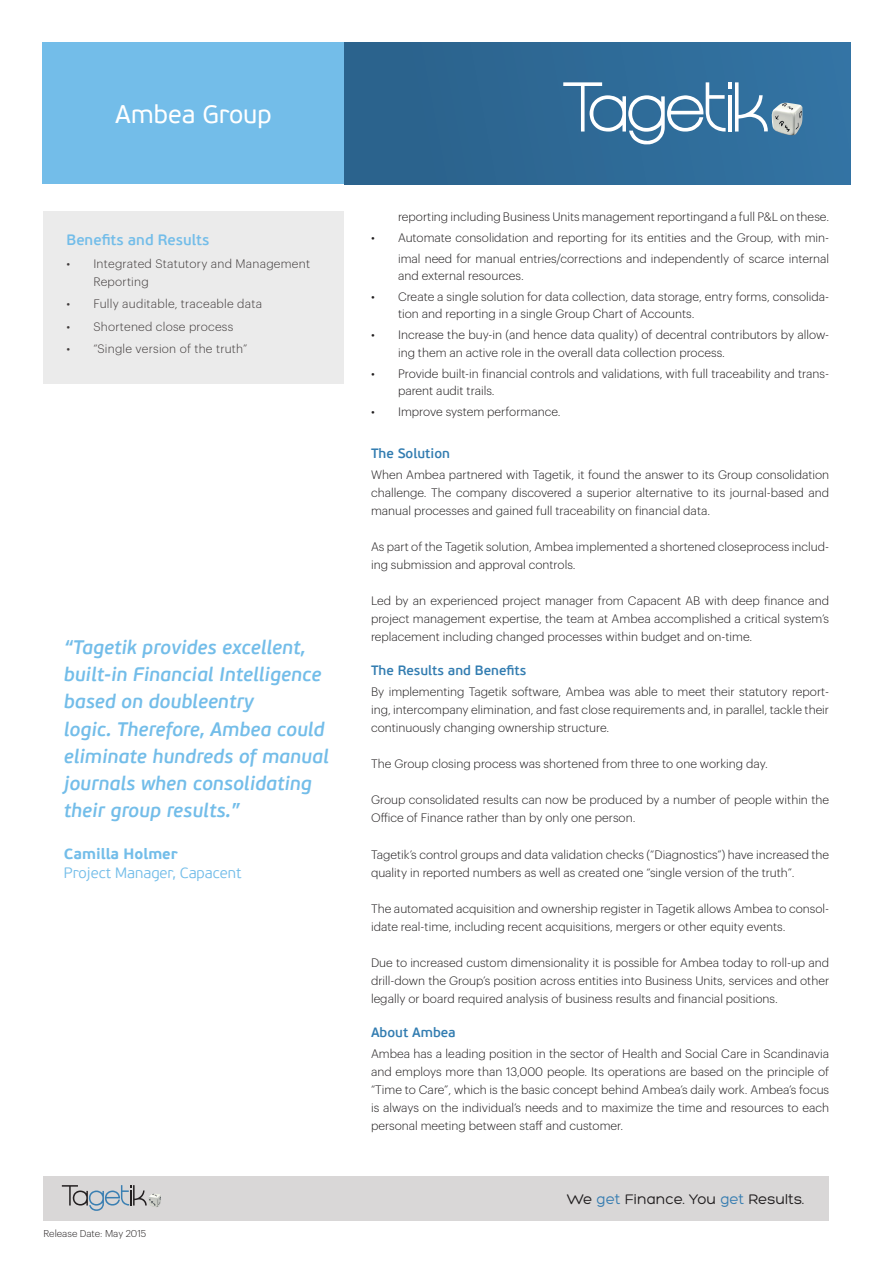
<style>
.page{position:relative;width:893px;height:1263px;background:#fff}
.page>*{position:absolute;margin:0;border:0;box-sizing:border-box;transform-origin:0 0}
.t1{font:25.5px "PF Beau Sans Pro";color:#fff}
.t2{font:italic 600 19.5px/27px "PF Beau Sans Pro";color:#73bde9}
.t3{font:15px "Hero";color:#201d1e}
.t4{font:300 15px "PF Beau Sans Pro";color:#73bde9}
.t5{font:600 15px "PF Beau Sans Pro";color:#73bde9}
.t6{font:700 15px "PF Beau Sans Pro";color:#73bde9}
.t7{font:600 13.5px "PF Beau Sans Pro";color:#337db1}
.t8{font:300 12px/18px "Graphik";color:#201d1e}
.t9{font:300 12px/18px "Graphik";letter-spacing:.02em;color:#403b3b}
.t10{font:300 9.75px "Graphik";color:#231f20}
.s1{color:#377db1}
</style>
<div class="page">
<div style="left:43px;top:43px;width:301px;height:141px;background:#73bde9"></div>
<div style="left:344px;top:43px;width:506px;height:141px;background:linear-gradient(to right,#2a618a,#3373a3)"></div>
<svg style="left:563px;top:82px;width:205px;height:62px"></svg>
<img style="left:771px;top:103px;width:31px;height:33px">
<div style="left:44px;top:1175px;width:785px;height:45px;background:#d9d7d7"></div>
<img style="left:148px;top:1193px;width:13px;height:14px">
<svg style="left:62px;top:1185px;width:85px;height:26px"></svg>
<div style="left:44px;top:211px;width:300px;height:173px;background:#ebebeb"></div>
<h1 class="t1" style="left:115px;top:100px;width:158px">Ambea Group</h1>
<p class="t5" style="left:66px;top:231px;width:144px">Benefits and Results</p>
<p class="t9" style="left:93px;top:253px;width:218px;text-indent:-27px">• Integrated Statutory and Management<br>Reporting</p>
<p class="t9" style="left:66px;top:294px;width:197px">• Fully auditable, traceable data</p>
<p class="t9" style="left:66px;top:316px;width:168px">• Shortened close process</p>
<p class="t9" style="left:66px;top:339px;width:183px">• “Single version of the truth”</p>
<h2 class="t2" style="left:64px;top:635px;width:266px">“Tagetik provides excellent, built-in Financial Intelligence based on doubleentry<br>logic. Therefore, Ambea could eliminate hundreds of manual journals when consolidating their group results.”</h2>
<p class="t6" style="left:64px;top:844px;width:116px">Camilla Holmer</p>
<p class="t4" style="left:64px;top:864px;width:179px">Project Manager, Capacent</p>
<p class="t10" style="left:44px;top:1226px;width:104px">Release Date: May 2015</p>
<p class="t8" style="left:398px;top:207px;width:433px">reporting including Business Units management reportingand a full P&amp;L on these.</p>
<p class="t8" style="left:371px;top:226px;width:460px;line-height:21px;text-align:right">• Automate consolidation and reporting for its entities and the Group, with min&shy;imal need for manual entries/corrections and independently of scarce internal</p>
<p class="t8" style="left:398px;top:266px;width:127px">and external resources.</p>
<p class="t8" style="left:398px;top:287px;width:433px;line-height:17.2px;text-indent:-27px">• Create a single solution for data collection, data storage, entry forms, consolida&shy;tion and reporting in a single Group Chart of Accounts.</p>
<p class="t8" style="left:398px;top:325px;width:433px;line-height:17.2px;text-indent:-27px">• Increase the buy-in (and hence data quality) of decentral contributors by allow&shy;ing them an active role in the overall data collection process.</p>
<p class="t8" style="left:398px;top:364px;width:433px;line-height:17.2px;text-indent:-27px">• Provide built-in financial controls and validations, with full traceability and trans&shy;parent audit trails.</p>
<p class="t8" style="left:371px;top:402px;width:191px">• Improve system performance.</p>
<p class="t7" style="left:371px;top:445px;width:81px">The Solution</p>
<p class="t8" style="left:371px;top:465px;width:460px;text-align:justify">When Ambea partnered with Tagetik, it found the answer to its Group consolidation challenge. The company discovered a superior alternative to its journal-based and manual processes and gained full traceability on financial data.</p>
<p class="t8" style="left:371px;top:537px;width:460px">As part of the Tagetik solution, Ambea implemented a shortened closeprocess includ&shy;ing submission and approval controls.</p>
<p class="t8" style="left:371px;top:591px;width:460px;text-align:justify">Led by an experienced project manager from Capacent AB with deep finance and project management expertise, the team at Ambea accomplished a critical system’s replacement including changed processes within budget and on-time.</p>
<p class="t7" style="left:371px;top:663px;width:157px">The Results and Benefits</p>
<p class="t8" style="left:371px;top:682px;width:460px;text-align:justify">By implementing Tagetik software, Ambea was able to meet their statutory report&shy;ing, intercompany elimination, and fast close requirements and, in parallel, tackle their continuously changing ownership structure.</p>
<p class="t8" style="left:371px;top:754px;width:398px">The Group closing process was shortened from three to one working day.</p>
<p class="t8" style="left:371px;top:790px;width:460px">Group consolidated results can now be produced by a number of people within the<br>Office of Finance rather than by only one person.</p>
<p class="t8" style="left:371px;top:844px;width:460px">Tagetik’s control groups and data validation checks (“Diagnostics”) have increased the quality in reported numbers as well as created one “single version of the truth”.</p>
<p class="t8" style="left:371px;top:898px;width:460px">The automated acquisition and ownership register in Tagetik allows Ambea to consol&shy;idate real-time, including recent acquisitions, mergers or other equity events.</p>
<p class="t8" style="left:371px;top:952px;width:460px;text-align:justify">Due to increased custom dimensionality it is possible for Ambea today to roll-up and drill-down the Group’s position across entities into Business Units, services and other legally or board required analysis of business results and financial positions.</p>
<p class="t7" style="left:371px;top:1024px;width:86px">About Ambea</p>
<p class="t8" style="left:371px;top:1044px;width:460px;text-align:justify">Ambea has a leading position in the sector of Health and Social Care in Scandinavia and employs more than 13,000 people. Its operations are based on the principle of “Time to Care”, which is the basic concept behind Ambea’s daily work. Ambea’s focus is always on the individual’s needs and to maximize the time and resources to each personal meeting between staff and customer.</p>
<p class="t3" style="left:567px;top:1191px;width:239px">We <span class="s1">get</span> Finance. You <span class="s1">get</span> Results.</p>
</div>
